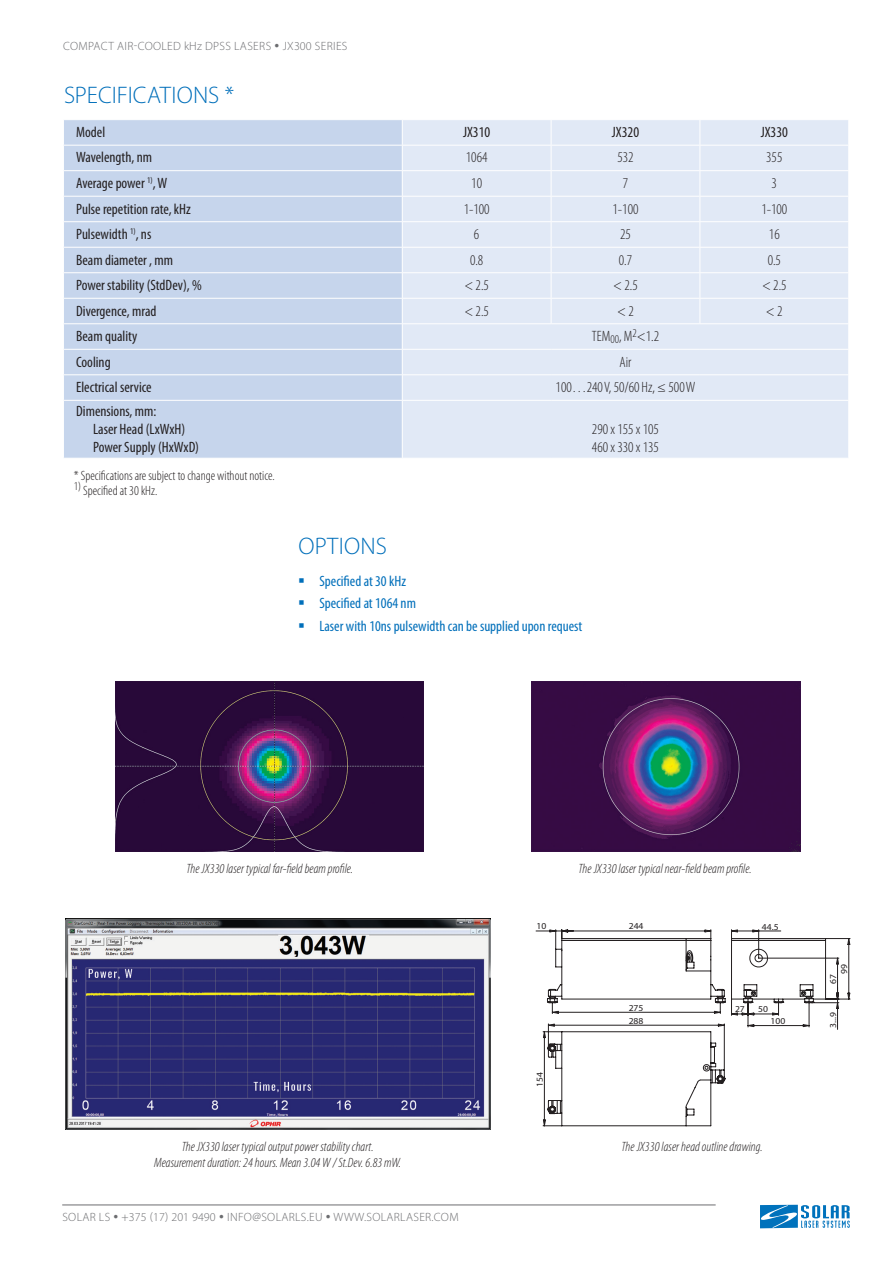
<style>
.page{position:relative;width:893px;height:1263px;background:#fff}
.page>*{position:absolute;margin:0;border:0;box-sizing:border-box;transform-origin:0 0}
.t1{font:300 24px "Myriad Pro";letter-spacing:.01em;color:#006fba}
.t2{font:condensed 15px/18px "Myriad Pro";color:#231f20}
.t3{font:300 condensed 15px/18px "Myriad Pro";color:#231f20}
.t4{font:condensed 15px/22.8px "Myriad Pro";color:#006fba}
.t5{font:italic 300 condensed 13.5px/16.2px "Myriad Pro";color:#231f20;text-align:center}
.t6{font:300 condensed 13.5px "Myriad Pro";color:#231f20}
.t7{font:300 12px "Myriad Pro";letter-spacing:.03em;color:#6c6d70}
.t8{font:9.15px "Myriad Pro";color:#231f20;scale:1.05 1}
</style>
<div class="page">
<hr style="left:62px;top:1205px;width:654px;height:1px;background:#6c6d70">
<svg style="left:760px;top:1205px;width:90px;height:23px"></svg>
<div style="left:64px;top:120px;width:338px;height:338px;background:#c6d5ec"></div>
<div style="left:403px;top:120px;width:445px;height:338px;background:#e1e9f6"></div>
<hr style="left:63px;top:145px;width:339px;height:1px;background:#fff">
<hr style="left:402px;top:145px;width:149px;height:1px;background:#fff">
<hr style="left:551px;top:145px;width:149px;height:1px;background:#fff">
<hr style="left:700px;top:145px;width:149px;height:1px;background:#fff">
<hr style="left:63px;top:170px;width:339px;height:1px;background:#fff">
<hr style="left:402px;top:170px;width:149px;height:1px;background:#fff">
<hr style="left:551px;top:170px;width:149px;height:1px;background:#fff">
<hr style="left:700px;top:170px;width:149px;height:1px;background:#fff">
<hr style="left:63px;top:196px;width:339px;height:1px;background:#fff">
<hr style="left:402px;top:196px;width:149px;height:1px;background:#fff">
<hr style="left:551px;top:196px;width:149px;height:1px;background:#fff">
<hr style="left:700px;top:196px;width:149px;height:1px;background:#fff">
<hr style="left:63px;top:221px;width:339px;height:1px;background:#fff">
<hr style="left:402px;top:221px;width:149px;height:1px;background:#fff">
<hr style="left:551px;top:221px;width:149px;height:1px;background:#fff">
<hr style="left:700px;top:221px;width:149px;height:1px;background:#fff">
<hr style="left:63px;top:247px;width:339px;height:1px;background:#fff">
<hr style="left:402px;top:247px;width:149px;height:1px;background:#fff">
<hr style="left:551px;top:247px;width:149px;height:1px;background:#fff">
<hr style="left:700px;top:247px;width:149px;height:1px;background:#fff">
<hr style="left:63px;top:272px;width:339px;height:1px;background:#fff">
<hr style="left:402px;top:272px;width:149px;height:1px;background:#fff">
<hr style="left:551px;top:272px;width:149px;height:1px;background:#fff">
<hr style="left:700px;top:272px;width:149px;height:1px;background:#fff">
<hr style="left:63px;top:298px;width:339px;height:1px;background:#fff">
<hr style="left:402px;top:298px;width:149px;height:1px;background:#fff">
<hr style="left:551px;top:298px;width:149px;height:1px;background:#fff">
<svg style="left:551px;top:120px;width:1px;height:203px"></svg>
<hr style="left:700px;top:298px;width:149px;height:1px;background:#fff">
<svg style="left:699px;top:120px;width:1px;height:203px"></svg>
<hr style="left:63px;top:323px;width:339px;height:1px;background:#fff">
<hr style="left:402px;top:323px;width:149px;height:1px;background:#fff">
<hr style="left:551px;top:323px;width:149px;height:1px;background:#fff">
<hr style="left:700px;top:323px;width:149px;height:1px;background:#fff">
<hr style="left:63px;top:349px;width:339px;height:1px;background:#fff">
<hr style="left:402px;top:349px;width:149px;height:1px;background:#fff">
<hr style="left:551px;top:349px;width:149px;height:1px;background:#fff">
<hr style="left:700px;top:349px;width:149px;height:1px;background:#fff">
<hr style="left:63px;top:374px;width:339px;height:1px;background:#fff">
<hr style="left:402px;top:374px;width:149px;height:1px;background:#fff">
<hr style="left:551px;top:374px;width:149px;height:1px;background:#fff">
<hr style="left:700px;top:374px;width:149px;height:1px;background:#fff">
<hr style="left:63px;top:400px;width:339px;height:1px;background:#fff">
<hr style="left:402px;top:400px;width:149px;height:1px;background:#fff">
<hr style="left:551px;top:400px;width:149px;height:1px;background:#fff">
<hr style="left:700px;top:400px;width:149px;height:1px;background:#fff">
<img style="left:65px;top:918px;width:426px;height:212px">
<svg style="left:543px;top:930px;width:307px;height:196px"></svg>
<img style="left:115px;top:681px;width:309px;height:170px">
<img style="left:532px;top:681px;width:268px;height:170px">
<p class="t7" style="left:63px;top:39px;width:286px">COMPACT AIR-COOLED kHz DPSS LASERS • JХ300 SERIES</p>
<h1 class="t1" style="left:64px;top:81px;width:172px">SPECIFICATIONS *</h1>
<p class="t2" style="left:76px;top:123px;width:31px">Model</p>
<p class="t2" style="left:463px;top:123px;width:29px">JX310</p>
<p class="t2" style="left:612px;top:123px;width:29px">JX320</p>
<p class="t2" style="left:761px;top:123px;width:29px">JX330</p>
<p class="t2" style="left:76px;top:148px;width:77px">Wavelength, nm</p>
<p class="t3" style="left:466px;top:148px;width:23px">1064</p>
<p class="t3" style="left:617px;top:148px;width:18px">532</p>
<p class="t3" style="left:766px;top:148px;width:18px">355</p>
<p class="t2" style="left:76px;top:174px;width:93px">Average power <sup>1)</sup>, W</p>
<p class="t3" style="left:471px;top:174px;width:12px">10</p>
<p class="t3" style="left:623px;top:174px;width:7px">7</p>
<p class="t3" style="left:772px;top:174px;width:7px">3</p>
<p class="t2" style="left:76px;top:199px;width:116px">Pulse repetition rate, kHz</p>
<p class="t3" style="left:464px;top:199px;width:27px">1-100</p>
<p class="t3" style="left:612px;top:199px;width:27px">1-100</p>
<p class="t3" style="left:761px;top:199px;width:27px">1-100</p>
<p class="t2" style="left:76px;top:225px;width:77px">Pulsewidth <sup>1)</sup>, ns</p>
<p class="t3" style="left:474px;top:225px;width:7px">6</p>
<p class="t3" style="left:620px;top:225px;width:12px">25</p>
<p class="t3" style="left:769px;top:225px;width:12px">16</p>
<p class="t2" style="left:76px;top:250px;width:98px">Beam diameter , mm</p>
<p class="t3" style="left:470px;top:250px;width:15px">0.8</p>
<p class="t3" style="left:619px;top:250px;width:15px">0.7</p>
<p class="t3" style="left:768px;top:250px;width:15px">0.5</p>
<p class="t2" style="left:76px;top:276px;width:127px">Power stability (StdDev), %</p>
<p class="t3" style="left:464px;top:276px;width:26px">&lt; 2.5</p>
<p class="t3" style="left:613px;top:276px;width:26px">&lt; 2.5</p>
<p class="t3" style="left:762px;top:276px;width:26px">&lt; 2.5</p>
<p class="t2" style="left:76px;top:301px;width:82px">Divergence, mrad</p>
<p class="t3" style="left:464px;top:302px;width:26px">&lt; 2.5</p>
<p class="t3" style="left:617px;top:302px;width:18px">&lt; 2</p>
<p class="t3" style="left:766px;top:302px;width:18px">&lt; 2</p>
<p class="t2" style="left:76px;top:327px;width:63px">Beam quality</p>
<p class="t3" style="left:592px;top:327px;width:69px">ТЕМ<sub>00</sub>, M<sup>2</sup>&lt;1.2</p>
<p class="t2" style="left:76px;top:352px;width:36px">Cooling</p>
<p class="t3" style="left:619px;top:353px;width:13px">Air</p>
<p class="t2" style="left:76px;top:378px;width:77px">Electrical service</p>
<p class="t3" style="left:556px;top:378px;width:141px">100…240V, 50/60 Hz, ≤ 500W</p>
<p class="t2" style="left:93px;top:402px;width:107px;text-indent:-17px">Dimensions, mm:<br>Laser Head (LxWxH)<br>Power Supply (HxWxD)</p>
<p class="t3" style="left:592px;top:420px;width:69px">290 x 155 x 105<br>460 x 330 x 135</p>
<p class="t6" style="left:74px;top:467px;width:202px">* Specifications are subject to change without notice.</p>
<p class="t6" style="left:74px;top:482px;width:85px"><sup>1)</sup> Specified at 30 kHz.</p>
<h1 class="t1" style="left:298px;top:532px;width:90px">OPTIONS</h1>
<p class="t4" style="left:319px;top:569px;width:264px">Specified at 30 kHz<br>Specified at 1064 nm<br>Laser with 10ns pulsewidth can be supplied upon request</p>
<p class="t5" style="left:186px;top:860px;width:168px">The JX330 laser typical far-field beam profile.</p>
<p class="t5" style="left:578px;top:860px;width:175px">The JX330 laser typical near-field beam profile.</p>
<p class="t8" style="left:536px;top:921px;width:11px">10</p>
<p class="t8" style="left:629px;top:921px;width:16px">244</p>
<p class="t8" style="left:762px;top:921px;width:17px">44.5</p>
<p class="t5" style="left:154px;top:1138px;width:249px">The JX330 laser typical output power stability chart.<br>Measurement duration: 24 hours. Mean 3.04W / St.Dev. 6.83mW.</p>
<p class="t7" style="left:62px;top:1210px;width:398px">SOLAR LS • +375 (17) 201 9490 • INFO@SOLARLS.EU • WWW.SOLARLASER.COM</p>
<p class="t8" style="left:534px;top:1087px;width:16px;rotate:-90deg">154</p>
<p class="t8" style="left:629px;top:1002px;width:16px">275</p>
<p class="t8" style="left:629px;top:1015px;width:16px">288</p>
<p class="t8" style="left:735px;top:1003px;width:11px">27</p>
<p class="t8" style="left:758px;top:1003px;width:11px">50</p>
<p class="t8" style="left:770px;top:1015px;width:16px">100</p>
<p class="t5" style="left:621px;top:1138px;width:143px">The JX330 laser head outline drawing.</p>
<p class="t8" style="left:839px;top:974px;width:11px;rotate:-90deg">99</p>
<p class="t8" style="left:827px;top:984px;width:11px;rotate:-90deg">67</p>
<p class="t8" style="left:827px;top:1028px;width:17px;rotate:-90deg">3...9</p>
</div>
